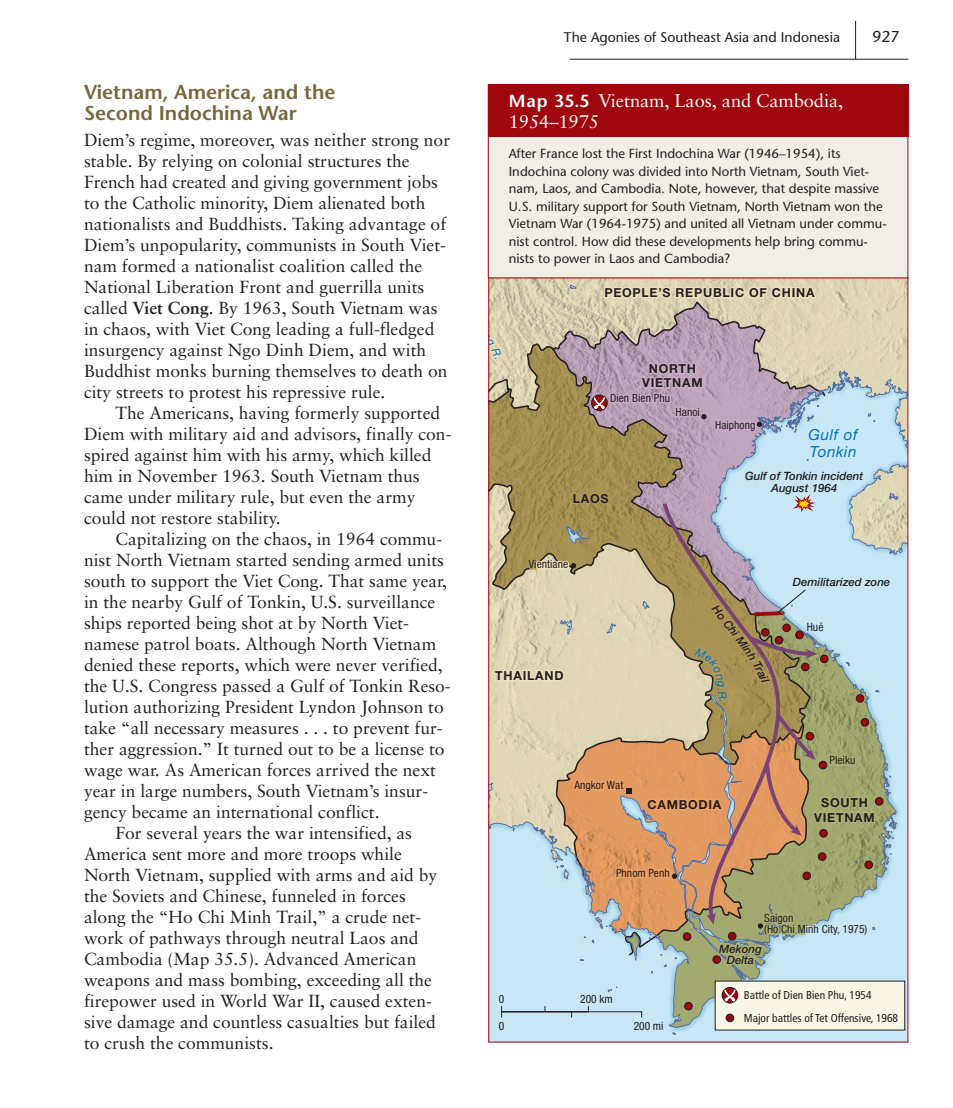
<style>
.page{position:relative;width:953px;height:1108px;background:#fff}
.page>*{position:absolute;margin:0;border:0;box-sizing:border-box;transform-origin:0 0}
.t1{font:600 20.12px/21px "Stone Sans";color:#77663c}
.t2{font:18.38px/21px "Sabon";letter-spacing:-.005em;color:#fff}
.t3{font:17.5px/21px "Sabon";color:#231f20}
.t4{font:15.75px "Stone Sans";color:#231f20}
.t5{font:italic 15.22px/17.2px "Helvetica Neue";letter-spacing:.04em;color:#0072bc}
.t6{font:14px "Stone Sans";color:#231f20}
.t7{font:13.12px/17.5px "Stone Sans";color:#231f20}
.t8{font:700 12.42px/14.3px "Helvetica Neue";letter-spacing:.06em;color:#231f20;text-align:center}
.t9{font:condensed 11.38px/11.4px "Helvetica Neue";letter-spacing:.005em;color:#231f20}
.t10{font:italic 500 11.38px/11.4px "Helvetica Neue";color:#231f20;text-align:center}
.t11{font:condensed 11.38px/22.9px "Frutiger";color:#231f20}
.s1{font-weight:700}
.s2{font-style:italic}
.s3{font-family:"Stone Sans";font-weight:600;font-size:17.5px}
</style>
<div class="page">
<svg style="left:487px;top:21px;width:422px;height:1022px;background:#ccbfb3"></svg>
<svg style="left:487px;top:317px;width:18px;height:45px"></svg>
<svg style="left:645px;top:589px;width:232px;height:248px;background:#b7a37c"></svg>
<p class="t1" style="left:84px;top:83px;width:253px">Vietnam, America, and the<br>Second Indochina War</p>
<p class="t3" style="left:84px;top:131px;width:368px">Diem’s regime, moreover, was neither strong nor stable. By relying on colonial structures the French had created and giving government jobs to the Catholic minority, Diem alienated both nationalists and Buddhists. Taking advantage of Diem’s unpopularity, communists in South Viet&shy;nam formed a nationalist coalition called the National Liberation Front and guerrilla units called <span class="s1">Viet Cong</span>. By 1963, South Vietnam was in chaos, with Viet Cong leading a full-fledged insurgency against Ngo Dinh Diem, and with Buddhist monks burning themselves to death on city streets to protest his repressive rule.</p>
<p class="t3" style="left:84px;top:404px;width:369px;text-indent:32px">The Americans, having formerly supported Diem with military aid and advisors, finally con&shy;spired against him with his army, which killed him in November 1963. South Vietnam thus came under military rule, but even the army could not restore stability.</p>
<p class="t3" style="left:116px;top:530px;width:328px">Capitalizing on the chaos, in 1964 commu-</p>
<p class="t3" style="left:84px;top:551px;width:362px">nist North Vietnam started sending armed units</p>
<p class="t3" style="left:84px;top:572px;width:364px">south to support the Viet Cong. That same year,</p>
<p class="t3" style="left:84px;top:593px;width:353px">in the nearby Gulf of Tonkin, U.S. surveillance</p>
<p class="t3" style="left:84px;top:614px;width:327px">ships reported being shot at by North Viet-</p>
<p class="t3" style="left:84px;top:635px;width:354px">namese patrol boats. Although North Vietnam</p>
<p class="t3" style="left:84px;top:656px;width:360px">denied these reports, which were never verified,</p>
<p class="t3" style="left:84px;top:677px;width:368px">the U.S. Congress passed a Gulf of Tonkin Reso-</p>
<p class="t3" style="left:84px;top:698px;width:361px">lution authorizing President Lyndon Johnson to</p>
<p class="t3" style="left:84px;top:719px;width:360px">take “all necessary measures . . . to prevent fur-</p>
<p class="t3" style="left:84px;top:740px;width:362px">ther aggression.” It turned out to be a license to</p>
<p class="t3" style="left:84px;top:761px;width:353px">wage war. As American forces arrived the next</p>
<p class="t3" style="left:84px;top:782px;width:346px">year in large numbers, South Vietnam’s insur-</p>
<p class="t3" style="left:84px;top:803px;width:297px">gency became an international conflict.</p>
<p class="t3" style="left:116px;top:824px;width:298px">For several years the war intensified, as</p>
<p class="t3" style="left:84px;top:845px;width:319px">America sent more and more troops while</p>
<p class="t3" style="left:84px;top:866px;width:355px">North Vietnam, supplied with arms and aid by</p>
<p class="t3" style="left:84px;top:887px;width:323px">the Soviets and Chinese, funneled in forces</p>
<p class="t3" style="left:84px;top:908px;width:339px">along the “Ho Chi Minh Trail,” a crude net-</p>
<p class="t3" style="left:84px;top:929px;width:336px">work of pathways through neutral Laos and</p>
<p class="t3" style="left:84px;top:950px;width:334px">Cambodia (Map 35<span class="s2">.</span>5). Advanced American</p>
<p class="t3" style="left:84px;top:971px;width:350px">weapons and mass bombing, exceeding all the</p>
<p class="t3" style="left:84px;top:992px;width:349px">firepower used in World War II, caused exten-</p>
<p class="t3" style="left:84px;top:1013px;width:353px">sive damage and countless casualties but failed</p>
<p class="t3" style="left:84px;top:1034px;width:191px">to crush the communists.</p>
<p class="t6" style="left:564px;top:32px;width:278px">The Agonies of Southeast Asia and Indonesia</p>
<p class="t4" style="left:872px;top:30px;width:29px">927</p>
<p class="t2" style="left:509px;top:91px;width:336px"><span class="s3">Map 35.5</span> Vietnam, Laos, and Cambodia,<br>1954–1975</p>
<p class="t7" style="left:509px;top:146px;width:379px">After France lost the First Indochina War (1946–1954), its Indochina colony was divided into North Vietnam, South Viet&shy;nam, Laos, and Cambodia. Note, however, that despite massive U.S. military support for South Vietnam, North Vietnam won the Vietnam War (1964-1975) and united all Vietnam under commu&shy;nist control. How did these developments help bring commu&shy;nists to power in Laos and Cambodia?</p>
<p class="t8" style="left:604px;top:287px;width:212px">PEOPLE’S REPUBLIC OF CHINA</p>
<p class="t8" style="left:642px;top:363px;width:62px">NORTH<br>VIETNAM</p>
<p class="t9" style="left:610px;top:393px;width:62px">Dien Bien Phu</p>
<p class="t8" style="left:573px;top:492px;width:37px">LAOS</p>
<p class="t9" style="left:529px;top:560px;width:41px">Vientiane</p>
<p class="t8" style="left:495px;top:670px;width:70px">THAILAND</p>
<p class="t9" style="left:676px;top:407px;width:26px">Hanoi</p>
<p class="t9" style="left:715px;top:420px;width:42px">Haiphong</p>
<p class="t5" style="left:809px;top:427px;width:51px">Gulf of<br>Tonkin</p>
<p class="t10" style="left:745px;top:471px;width:120px">Gulf of Tonkin incident<br>August 1964</p>
<p class="t10" style="left:793px;top:577px;width:99px">Demilitarized zone</p>
<p class="t9" style="left:807px;top:622px;width:18px">Hué</p>
<p class="t9" style="left:574px;top:780px;width:50px">Angkor Wat</p>
<p class="t8" style="left:647px;top:798px;width:75px">CAMBODIA</p>
<p class="t9" style="left:829px;top:755px;width:27px">Pleiku</p>
<p class="t8" style="left:814px;top:797px;width:62px">SOUTH<br>VIETNAM</p>
<p class="t9" style="left:616px;top:868px;width:55px">Phnom Penh</p>
<p class="t9" style="left:764px;top:913px;width:105px">Saigon<br>(Ho Chi Minh City, 1975)</p>
<p class="t10" style="left:719px;top:944px;width:44px">Mekong<br>Delta</p>
<p class="t9" style="left:499px;top:994px;width:7px">0</p>
<p class="t9" style="left:580px;top:994px;width:34px">200 km</p>
<p class="t11" style="left:744px;top:984px;width:156px">Battle of Dien Bien Phu, 1954<br>Major battles of Tet Offensive, 1968</p>
<p class="t9" style="left:499px;top:1021px;width:7px">0</p>
<p class="t9" style="left:634px;top:1021px;width:31px">200 mi</p>
</div>
